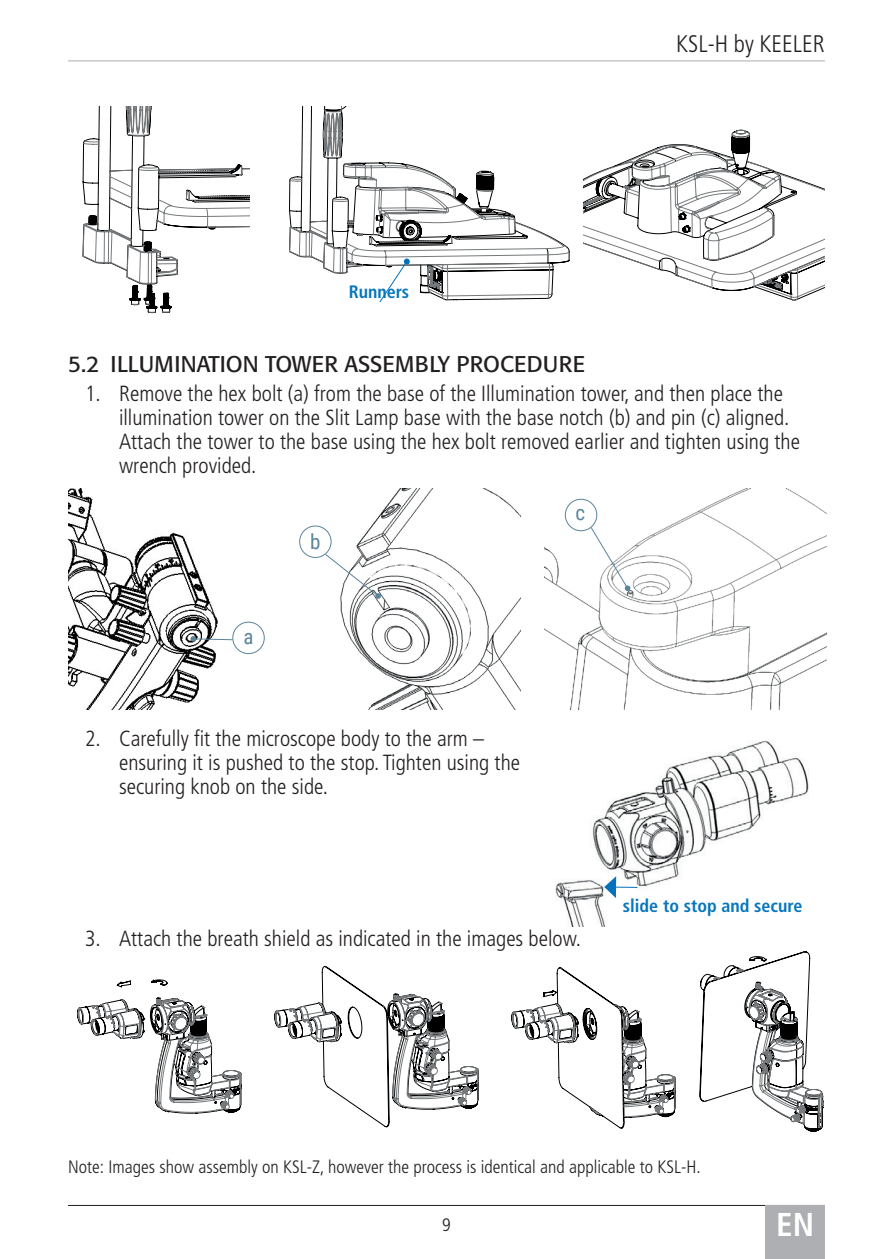
<style>
.page{position:relative;width:893px;height:1259px;background:#fff}
.page>*{position:absolute;margin:0;border:0;box-sizing:border-box;transform-origin:0 0}
.t1{font:700 condensed 33px "Frutiger LT Pro";color:#fff}
.t2{font:300 condensed 24px "Frutiger LT Pro";color:#231f20}
.t3{font:22.5px "Formata BQ";color:#231f20}
.t4{font:300 condensed 21.9px/24px "Frutiger LT Pro";color:#231f20}
.t5{font:21px "Roboto Condensed";color:#5a849c}
.t6{font:300 condensed 18px "Frutiger LT Pro";color:#231f20}
.t7{font:700 condensed 18px "Frutiger LT Pro";color:#0776bd}
</style>
<div class="page">
<hr style="left:68px;top:1205px;width:757px;height:1px;background:#231f20">
<div style="left:765px;top:1205px;width:60px;height:54px;background:#aeafb3"></div>
<hr style="left:68px;top:60px;width:757px;height:1px;background:#aeafb3">
<img style="left:68px;top:488px;width:150px;height:222px">
<div style="left:232px;top:622px;width:33px;height:32px;border:1px solid #5a849c;border-radius:50%"></div>
<hr style="left:193px;top:638px;width:40px;height:2px;background:#5a849c">
<svg style="left:190px;top:636px;width:6px;height:6px"></svg>
<img style="left:341px;top:488px;width:180px;height:222px">
<div style="left:299px;top:525px;width:32px;height:33px;border:1px solid #5a849c;border-radius:50%"></div>
<svg style="left:324px;top:553px;width:57px;height:46px"></svg>
<img style="left:545px;top:488px;width:281px;height:222px">
<div style="left:565px;top:499px;width:32px;height:32px;border:1px solid #5a849c;border-radius:50%"></div>
<svg style="left:590px;top:526px;width:39px;height:63px"></svg>
<svg style="left:624px;top:585px;width:7px;height:6px"></svg>
<img style="left:556px;top:740px;width:252px;height:187px">
<hr style="left:614px;top:886px;width:23px;height:2px;background:#0372bb">
<svg style="left:604px;top:876px;width:12px;height:22px"></svg>
<svg style="left:77px;top:979px;width:164px;height:134px"></svg>
<svg style="left:275px;top:966px;width:203px;height:161px"></svg>
<svg style="left:512px;top:967px;width:163px;height:161px"></svg>
<svg style="left:700px;top:951px;width:124px;height:180px"></svg>
<svg style="left:82px;top:106px;width:167px;height:207px"></svg>
<svg style="left:289px;top:106px;width:280px;height:194px"></svg>
<svg style="left:584px;top:130px;width:241px;height:170px"></svg>
<svg style="left:379px;top:258px;width:31px;height:45px"></svg>
<p class="t7" style="left:349px;top:281px;width:62px">Runners</p>
<p class="t2" style="left:676px;top:30px;width:150px">KSL-H by KEELER</p>
<p class="t3" style="left:68px;top:350px;width:518px">5.2 ILLUMINATION TOWER ASSEMBLY PROCEDURE</p>
<p class="t4" style="left:119px;top:381px;width:682px;text-indent:-34px">1. Remove the hex bolt (a) from the base of the Illumination tower, and then place the illumination tower on the Slit Lamp base with the base notch (b) and pin (c) aligned.<br>Attach the tower to the base using the hex bolt removed earlier and tighten using the wrench provided.</p>
<p class="t5" style="left:243px;top:621px;width:12px">a</p>
<p class="t5" style="left:310px;top:527px;width:12px">b</p>
<p class="t4" style="left:119px;top:726px;width:403px;text-indent:-34px">2. Carefully fit the microscope body to the arm – ensuring it is pushed to the stop. Tighten using the securing knob on the side.</p>
<p class="t5" style="left:575px;top:497px;width:11px">c</p>
<p class="t4" style="left:85px;top:926px;width:498px">3. Attach the breath shield as indicated in the images below.</p>
<p class="t7" style="left:623px;top:895px;width:181px">slide to stop and secure</p>
<p class="t6" style="left:68px;top:1156px;width:634px">Note: Images show assembly on KSL-Z, however the process is identical and applicable to KSL-H.</p>
<p class="t6" style="left:442px;top:1214px;width:10px">9</p>
<h1 class="t1" style="left:776px;top:1204px;width:39px">EN</h1>
</div>
